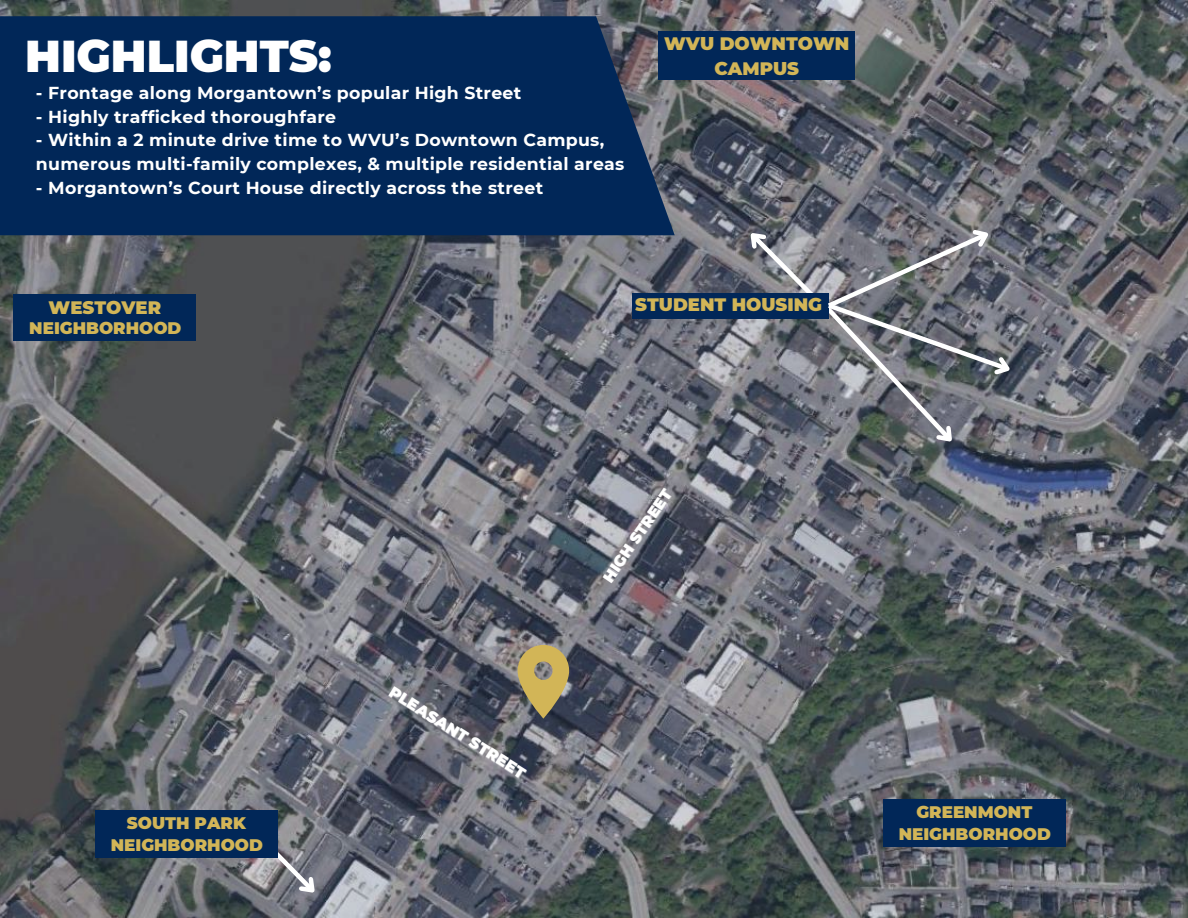
<style>
.page{position:relative;width:1188px;height:918px;background:#fff}
.page>*{position:absolute;margin:0;border:0;box-sizing:border-box;transform-origin:0 0}
.t1{font:900 44.55px "Montserrat";color:#fff}
.t2{font:900 18px/24.8px "Montserrat";color:#d2b557;text-align:center}
.t3{font:700 17.25px/23.7px "Montserrat";letter-spacing:.02em;color:#fff}
.t4{font:900 16.8px/22px "Montserrat";color:#d2b557;text-align:center}
.t5{font:900 15.6px "Montserrat";color:#fff}
.t6{font:900 15.3px "Montserrat";color:#fff}
</style>
<div class="page">
<img style="left:0;top:0;width:1188px;height:918px">
<div style="left:14px;top:295px;width:182px;height:27px;background:#012758"></div>
<svg style="left:518px;top:645px;width:51px;height:74px;background:#a69560"></svg>
<div style="left:633px;top:293px;width:196px;height:25px;background:#012758"></div>
<div style="left:659px;top:32px;width:196px;height:25px;background:#012758"></div>
<div style="left:659px;top:55px;width:196px;height:25px;background:#012758"></div>
<svg style="left:262px;top:839px;width:65px;height:66px;background:#82838a"></svg>
<div style="left:95px;top:811px;width:183px;height:25px;background:#012758"></div>
<div style="left:95px;top:833px;width:183px;height:25px;background:#012758"></div>
<div style="left:883px;top:800px;width:183px;height:25px;background:#012758"></div>
<div style="left:883px;top:822px;width:183px;height:25px;background:#012758"></div>
<div style="left:14px;top:316px;width:182px;height:25px;background:#012758"></div>
<svg style="left:738px;top:220px;width:281px;height:234px;background:#70747d"></svg>
<div style="left:0;top:16px;width:675px;height:219px;background:#012758"></div>
<h1 class="t1" style="left:25px;top:29px;width:308px">HIGHLIGHTS:</h1>
<p class="t3" style="left:36px;top:81px;width:487px">- Frontage along Morgantown’s popular High Street</p>
<p class="t3" style="left:36px;top:105px;width:302px">- Highly trafficked thoroughfare</p>
<p class="t3" style="left:36px;top:128px;width:590px">- Within a 2 minute drive time to WVU’s Downtown Campus, numerous multi-family complexes, &amp; multiple residential areas</p>
<p class="t3" style="left:36px;top:176px;width:509px">- Morgantown’s Court House directly across the street</p>
<p class="t2" style="left:664px;top:31px;width:187px">WVU DOWNTOWN<br>CAMPUS</p>
<p class="t2" style="left:49px;top:295px;width:114px">WESTOVER</p>
<p class="t4" style="left:29px;top:317px;width:154px">NEIGHBORHOOD</p>
<p class="t2" style="left:635px;top:292px;width:188px">STUDENT HOUSING</p>
<p class="t5" style="left:396px;top:682px;width:159px;rotate:32deg">PLEASANT STREET</p>
<p class="t6" style="left:599px;top:575px;width:110px;rotate:-55deg">HIGH STREET</p>
<p class="t4" style="left:111px;top:812px;width:154px">SOUTH PARK<br>NEIGHBORHOOD</p>
<p class="t4" style="left:899px;top:801px;width:154px">GREENMONT<br>NEIGHBORHOOD</p>
</div>
